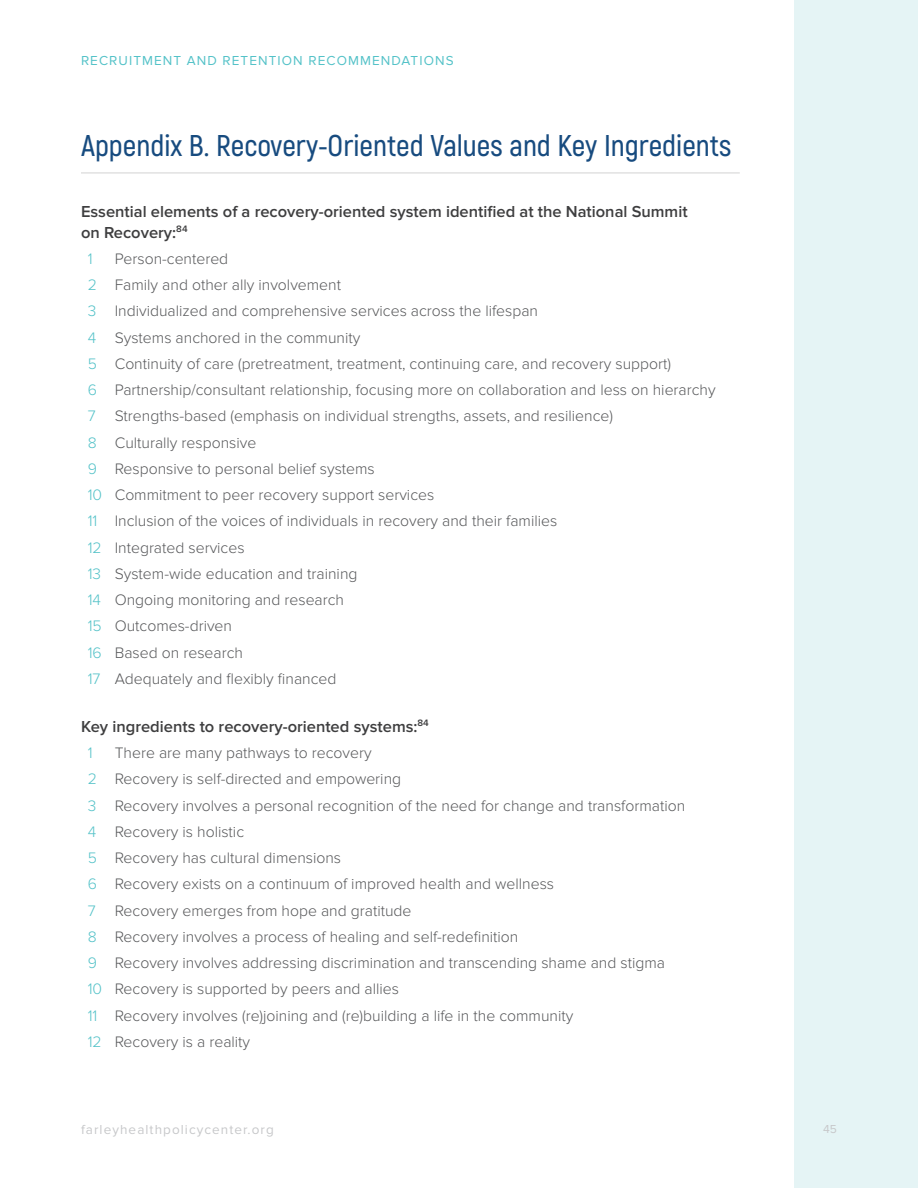
<style>
.page{position:relative;width:918px;height:1188px;background:#fff}
.page>*{position:absolute;margin:0;border:0;box-sizing:border-box;transform-origin:0 0}
.H2_Headings{font:600 30px "Akrobat";color:#174b7f}
.H4_Headings{font:600 16.5px/21px "Proxima Nova";color:#3e3e3f}
.t1{font:300 15.75px "Proxima Nova";color:#57585a}
.t2{font:300 15.75px "Proxima Nova";color:#54c2c8}
.t3{font:13.5px "Proxima Nova";letter-spacing:.08em;color:#54c2c8}
.t4{font:13.5px "Proxima Nova";letter-spacing:.08em;color:#c7c8ca}
.t5{font:12px "Proxima Nova";color:#c7c8ca}
.s1{color:#54c2c8}
</style>
<div class="page">
<div style="left:794px;top:0;width:124px;height:1188px;background:#e5f4f5"></div>
<hr style="left:81px;top:173px;width:659px;height:1px;background:#d2d3d2">
<p class="t3" style="left:81px;top:52px;width:374px">RECRUITMENT AND RETENTION RECOMMENDATIONS</p>
<p class="H2_Headings" style="left:81px;top:128px;width:652px">Appendix B. Recovery-Oriented Values and Key Ingredients</p>
<p class="H4_Headings" style="left:81px;top:201px;width:608px">Essential elements of a recovery-oriented system identified at the National Summit on Recovery:<sup>84</sup></p>
<p class="t2" style="left:88px;top:249px;width:6px">1</p>
<p class="t1" style="left:115px;top:249px;width:115px">Person-centered</p>
<p class="t1" style="left:88px;top:276px;width:255px"><span class="s1">2</span> Family and other ally involvement</p>
<p class="t1" style="left:88px;top:302px;width:452px"><span class="s1">3</span> Individualized and comprehensive services across the lifespan</p>
<p class="t1" style="left:88px;top:328px;width:274px"><span class="s1">4</span> Systems anchored in the community</p>
<p class="t1" style="left:88px;top:354px;width:585px"><span class="s1">5</span> Continuity of care (pretreatment, treatment, continuing care, and recovery support)</p>
<p class="t1" style="left:88px;top:381px;width:629px"><span class="s1">6</span> Partnership/consultant relationship, focusing more on collaboration and less on hierarchy</p>
<p class="t1" style="left:88px;top:407px;width:527px"><span class="s1">7</span> Strengths-based (emphasis on individual strengths, assets, and resilience)</p>
<p class="t1" style="left:88px;top:433px;width:170px"><span class="s1">8</span> Culturally responsive</p>
<p class="t1" style="left:88px;top:459px;width:289px"><span class="s1">9</span> Responsive to personal belief systems</p>
<p class="t1" style="left:88px;top:486px;width:348px"><span class="s1">10</span> Commitment to peer recovery support services</p>
<p class="t1" style="left:88px;top:512px;width:471px"><span class="s1">11</span> Inclusion of the voices of individuals in recovery and their families</p>
<p class="t1" style="left:88px;top:538px;width:158px"><span class="s1">12</span> Integrated services</p>
<p class="t1" style="left:88px;top:564px;width:271px"><span class="s1">13</span> System-wide education and training</p>
<p class="t1" style="left:88px;top:591px;width:258px"><span class="s1">14</span> Ongoing monitoring and research</p>
<p class="t1" style="left:88px;top:617px;width:146px"><span class="s1">15</span> Outcomes-driven</p>
<p class="t1" style="left:88px;top:643px;width:157px"><span class="s1">16</span> Based on research</p>
<p class="t1" style="left:88px;top:669px;width:250px"><span class="s1">17</span> Adequately and flexibly financed</p>
<p class="H4_Headings" style="left:81px;top:716px;width:349px">Key ingredients to recovery-oriented systems:<sup>84</sup></p>
<p class="t2" style="left:88px;top:744px;width:6px">1</p>
<p class="t1" style="left:115px;top:744px;width:258px">There are many pathways to recovery</p>
<p class="t1" style="left:88px;top:770px;width:315px"><span class="s1">2</span> Recovery is self-directed and empowering</p>
<p class="t1" style="left:88px;top:796px;width:599px"><span class="s1">3</span> Recovery involves a personal recognition of the need for change and transformation</p>
<p class="t1" style="left:88px;top:822px;width:158px"><span class="s1">4</span> Recovery is holistic</p>
<p class="t1" style="left:88px;top:849px;width:255px"><span class="s1">5</span> Recovery has cultural dimensions</p>
<p class="t1" style="left:88px;top:875px;width:468px"><span class="s1">6</span> Recovery exists on a continuum of improved health and wellness</p>
<p class="t1" style="left:88px;top:901px;width:325px"><span class="s1">7</span> Recovery emerges from hope and gratitude</p>
<p class="t1" style="left:88px;top:927px;width:432px"><span class="s1">8</span> Recovery involves a process of healing and self-redefinition</p>
<p class="t1" style="left:88px;top:954px;width:579px"><span class="s1">9</span> Recovery involves addressing discrimination and transcending shame and stigma</p>
<p class="t1" style="left:88px;top:980px;width:313px"><span class="s1">10</span> Recovery is supported by peers and allies</p>
<p class="t1" style="left:88px;top:1006px;width:487px"><span class="s1">11</span> Recovery involves (re)joining and (re)building a life in the community</p>
<p class="t1" style="left:88px;top:1032px;width:164px"><span class="s1">12</span> Recovery is a reality</p>
<p class="t4" style="left:81px;top:1122px;width:194px">farleyhealthpolicycenter.org</p>
<p class="t5" style="left:823px;top:1122px;width:15px">45</p>
</div>
